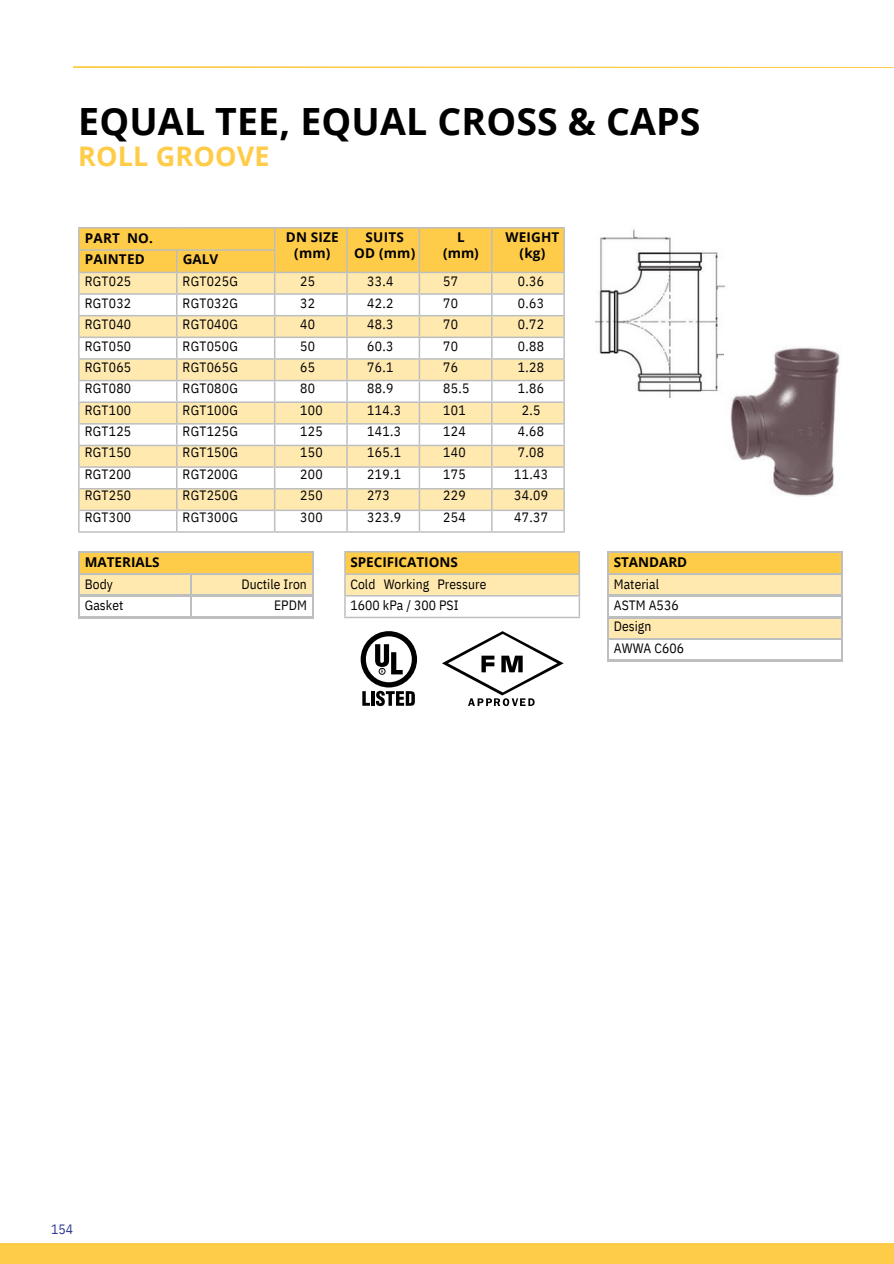
<style>
.page{position:relative;width:894px;height:1264px;background:#fff}
.page>*{position:absolute;margin:0;border:0;box-sizing:border-box;transform-origin:0 0}
.t1{font:700 37.5px "Open Sans";letter-spacing:.005em;color:#000}
.t2{font:700 27px "Open Sans";letter-spacing:.005em;color:#ffcc49}
.t3{font:13.5px/21.3px "IBM Plex Sans Cond";letter-spacing:.02em;color:#000}
.t4{font:700 13.5px/15.8px "Open Sans";color:#000;text-align:center}
.t5{font:13.5px "IBM Plex Sans Cond";color:#2b3990}
</style>
<div class="page">
<hr style="left:78px;top:551px;width:113px;height:1px;background:#bcbec0">
<hr style="left:78px;top:552px;width:2px;height:21px;background:#bcbec0">
<hr style="left:191px;top:551px;width:122px;height:1px;background:#bcbec0">
<hr style="left:78px;top:573px;width:113px;height:2px;background:#bcbec0">
<hr style="left:78px;top:575px;width:2px;height:20px;background:#bcbec0">
<hr style="left:78px;top:595px;width:113px;height:1px;background:#bcbec0">
<hr style="left:78px;top:596px;width:2px;height:20px;background:#bcbec0">
<svg style="left:80px;top:552px;width:233px;height:64px"></svg>
<hr style="left:78px;top:616px;width:113px;height:2px;background:#bcbec0">
<hr style="left:191px;top:616px;width:122px;height:2px;background:#bcbec0">
<hr style="left:78px;top:227px;width:99px;height:1px;background:#bcbec0">
<hr style="left:78px;top:228px;width:2px;height:21px;background:#bcbec0">
<hr style="left:177px;top:227px;width:97px;height:1px;background:#bcbec0">
<hr style="left:274px;top:227px;width:73px;height:1px;background:#bcbec0">
<hr style="left:347px;top:227px;width:72px;height:1px;background:#bcbec0">
<hr style="left:419px;top:227px;width:72px;height:1px;background:#bcbec0">
<hr style="left:491px;top:227px;width:73px;height:1px;background:#bcbec0">
<hr style="left:78px;top:251px;width:2px;height:21px;background:#bcbec0">
<hr style="left:78px;top:316px;width:2px;height:20px;background:#bcbec0">
<hr style="left:78px;top:360px;width:2px;height:20px;background:#bcbec0">
<hr style="left:78px;top:403px;width:2px;height:20px;background:#bcbec0">
<hr style="left:78px;top:446px;width:2px;height:20px;background:#bcbec0">
<hr style="left:78px;top:468px;width:2px;height:20px;background:#bcbec0">
<hr style="left:78px;top:489px;width:2px;height:20px;background:#bcbec0">
<hr style="left:78px;top:511px;width:2px;height:20px;background:#bcbec0">
<hr style="left:78px;top:249px;width:99px;height:2px;background:#bcbec0">
<hr style="left:78px;top:272px;width:99px;height:1px;background:#bcbec0">
<hr style="left:78px;top:273px;width:2px;height:20px;background:#bcbec0">
<hr style="left:78px;top:531px;width:99px;height:1px;background:#bcbec0">
<hr style="left:177px;top:531px;width:97px;height:1px;background:#bcbec0">
<hr style="left:274px;top:531px;width:73px;height:1px;background:#bcbec0">
<hr style="left:347px;top:531px;width:72px;height:1px;background:#bcbec0">
<hr style="left:419px;top:531px;width:72px;height:1px;background:#bcbec0">
<hr style="left:491px;top:531px;width:73px;height:1px;background:#bcbec0">
<hr style="left:78px;top:293px;width:99px;height:2px;background:#bcbec0">
<hr style="left:78px;top:295px;width:2px;height:20px;background:#bcbec0">
<hr style="left:78px;top:315px;width:99px;height:1px;background:#bcbec0">
<hr style="left:78px;top:336px;width:99px;height:2px;background:#bcbec0">
<hr style="left:78px;top:338px;width:2px;height:20px;background:#bcbec0">
<hr style="left:78px;top:358px;width:99px;height:2px;background:#bcbec0">
<hr style="left:78px;top:380px;width:99px;height:1px;background:#bcbec0">
<hr style="left:78px;top:381px;width:2px;height:20px;background:#bcbec0">
<hr style="left:78px;top:401px;width:99px;height:2px;background:#bcbec0">
<hr style="left:78px;top:423px;width:99px;height:1px;background:#bcbec0">
<hr style="left:78px;top:424px;width:2px;height:21px;background:#bcbec0">
<hr style="left:78px;top:445px;width:99px;height:1px;background:#bcbec0">
<svg style="left:79px;top:228px;width:485px;height:303px"></svg>
<hr style="left:491px;top:445px;width:73px;height:1px;background:#bcbec0">
<hr style="left:78px;top:466px;width:99px;height:2px;background:#bcbec0">
<hr style="left:177px;top:466px;width:97px;height:2px;background:#bcbec0">
<hr style="left:78px;top:488px;width:99px;height:1px;background:#bcbec0">
<hr style="left:177px;top:488px;width:97px;height:1px;background:#bcbec0">
<hr style="left:78px;top:509px;width:99px;height:2px;background:#bcbec0">
<hr style="left:177px;top:509px;width:97px;height:2px;background:#bcbec0">
<hr style="left:274px;top:466px;width:73px;height:2px;background:#bcbec0">
<hr style="left:274px;top:488px;width:73px;height:1px;background:#bcbec0">
<hr style="left:274px;top:509px;width:73px;height:2px;background:#bcbec0">
<hr style="left:347px;top:466px;width:72px;height:2px;background:#bcbec0">
<hr style="left:419px;top:466px;width:72px;height:2px;background:#bcbec0">
<hr style="left:347px;top:488px;width:72px;height:1px;background:#bcbec0">
<hr style="left:419px;top:488px;width:72px;height:1px;background:#bcbec0">
<hr style="left:347px;top:509px;width:72px;height:2px;background:#bcbec0">
<hr style="left:419px;top:509px;width:72px;height:2px;background:#bcbec0">
<hr style="left:491px;top:466px;width:73px;height:2px;background:#bcbec0">
<hr style="left:491px;top:488px;width:73px;height:1px;background:#bcbec0">
<hr style="left:491px;top:509px;width:73px;height:2px;background:#bcbec0">
<svg style="left:360px;top:631px;width:57px;height:75px"></svg>
<svg style="left:442px;top:631px;width:121px;height:75px"></svg>
<div style="left:345px;top:552px;width:234px;height:22px;background:#ffcc49"></div>
<div style="left:345px;top:574px;width:234px;height:22px;background:#ffe9af"></div>
<hr style="left:344px;top:551px;width:236px;height:1px;background:#bcbec0">
<hr style="left:578px;top:552px;width:2px;height:21px;background:#bcbec0">
<hr style="left:344px;top:573px;width:236px;height:2px;background:#bcbec0">
<hr style="left:578px;top:575px;width:2px;height:20px;background:#bcbec0">
<hr style="left:344px;top:595px;width:236px;height:1px;background:#bcbec0">
<svg style="left:344px;top:552px;width:1px;height:64px"></svg>
<hr style="left:578px;top:596px;width:2px;height:20px;background:#bcbec0">
<hr style="left:344px;top:616px;width:236px;height:2px;background:#bcbec0">
<div style="left:0;top:1243px;width:893px;height:20px;background:#ffcc49"></div>
<svg style="left:73px;top:66px;width:820px;height:2px;background:#ffda7e"></svg>
<hr style="left:607px;top:551px;width:235px;height:1px;background:#bcbec0">
<hr style="left:840px;top:552px;width:2px;height:21px;background:#bcbec0">
<hr style="left:607px;top:573px;width:235px;height:2px;background:#bcbec0">
<hr style="left:840px;top:575px;width:2px;height:20px;background:#bcbec0">
<hr style="left:607px;top:595px;width:235px;height:1px;background:#bcbec0">
<hr style="left:840px;top:596px;width:2px;height:20px;background:#bcbec0">
<hr style="left:607px;top:616px;width:235px;height:2px;background:#bcbec0">
<hr style="left:840px;top:618px;width:2px;height:20px;background:#bcbec0">
<hr style="left:607px;top:638px;width:235px;height:1px;background:#bcbec0">
<svg style="left:607px;top:552px;width:234px;height:108px"></svg>
<hr style="left:840px;top:639px;width:2px;height:21px;background:#bcbec0">
<hr style="left:607px;top:660px;width:235px;height:1px;background:#bcbec0">
<img style="left:595px;top:229px;width:131px;height:168px">
<img style="left:724px;top:345px;width:116px;height:151px">
<p class="t1" style="left:78px;top:95px;width:623px">EQUAL TEE, EQUAL CROSS &amp; CAPS</p>
<p class="t2" style="left:78px;top:137px;width:193px">ROLL GROOVE</p>
<p class="t4" style="left:85px;top:227px;width:70px;line-height:21.3px;text-align:left">PART NO.<br>PAINTED</p>
<p class="t4" style="left:183px;top:251px;width:37px">GALV</p>
<p class="t4" style="left:286px;top:229px;width:54px">DN SIZE (mm)</p>
<p class="t4" style="left:354px;top:229px;width:63px">SUITS<br>OD (mm)</p>
<p class="t4" style="left:443px;top:229px;width:37px">L (mm)</p>
<p class="t4" style="left:505px;top:229px;width:55px">WEIGHT (kg)</p>
<p class="t3" style="left:85px;top:271px;width:48px;text-align:justify">RGT025<br>RGT032<br>RGT040<br>RGT050<br>RGT065<br>RGT080<br>RGT100<br>RGT125<br>RGT150<br>RGT200<br>RGT250<br>RGT300</p>
<p class="t3" style="left:182px;top:271px;width:57px;text-align:justify">RGT025G RGT032G RGT040G RGT050G RGT065G RGT080G RGT100G RGT125G RGT150G RGT200G RGT250G RGT300G</p>
<p class="t3" style="left:300px;top:271px;width:24px">25<br>32<br>40<br>50<br>65<br>80<br>100<br>125<br>150<br>200<br>250<br>300</p>
<p class="t3" style="left:367px;top:271px;width:35px">33.4<br>42.2<br>48.3<br>60.3<br>76.1<br>88.9<br>114.3<br>141.3<br>165.1<br>219.1<br>273<br>323.9</p>
<p class="t3" style="left:443px;top:271px;width:28px">57<br>70<br>70<br>70<br>76<br>85.5<br>101<br>124<br>140<br>175<br>229<br>254</p>
<p class="t3" style="left:514px;top:271px;width:35px;text-align:center">0.36<br>0.63<br>0.72<br>0.88<br>1.28<br>1.86<br>2.5<br>4.68<br>7.08<br>11.43<br>34.09<br>47.37</p>
<p class="t4" style="left:85px;top:553px;width:76px">MATERIALS</p>
<p class="t4" style="left:350px;top:553px;width:109px">SPECIFICATIONS</p>
<p class="t3" style="left:85px;top:573px;width:40px">Body<br>Gasket</p>
<p class="t3" style="left:241px;top:573px;width:67px;text-align:right">Ductile Iron<br>EPDM</p>
<p class="t3" style="left:350px;top:573px;width:137px">Cold Working Pressure<br>1600 kPa / 300 PSI</p>
<p class="t4" style="left:613px;top:553px;width:75px">STANDARD</p>
<p class="t3" style="left:613px;top:573px;width:72px">Material<br>ASTM A536<br>Design<br>AWWA C606</p>
<p class="t5" style="left:51px;top:1219px;width:24px">154</p>
</div>
